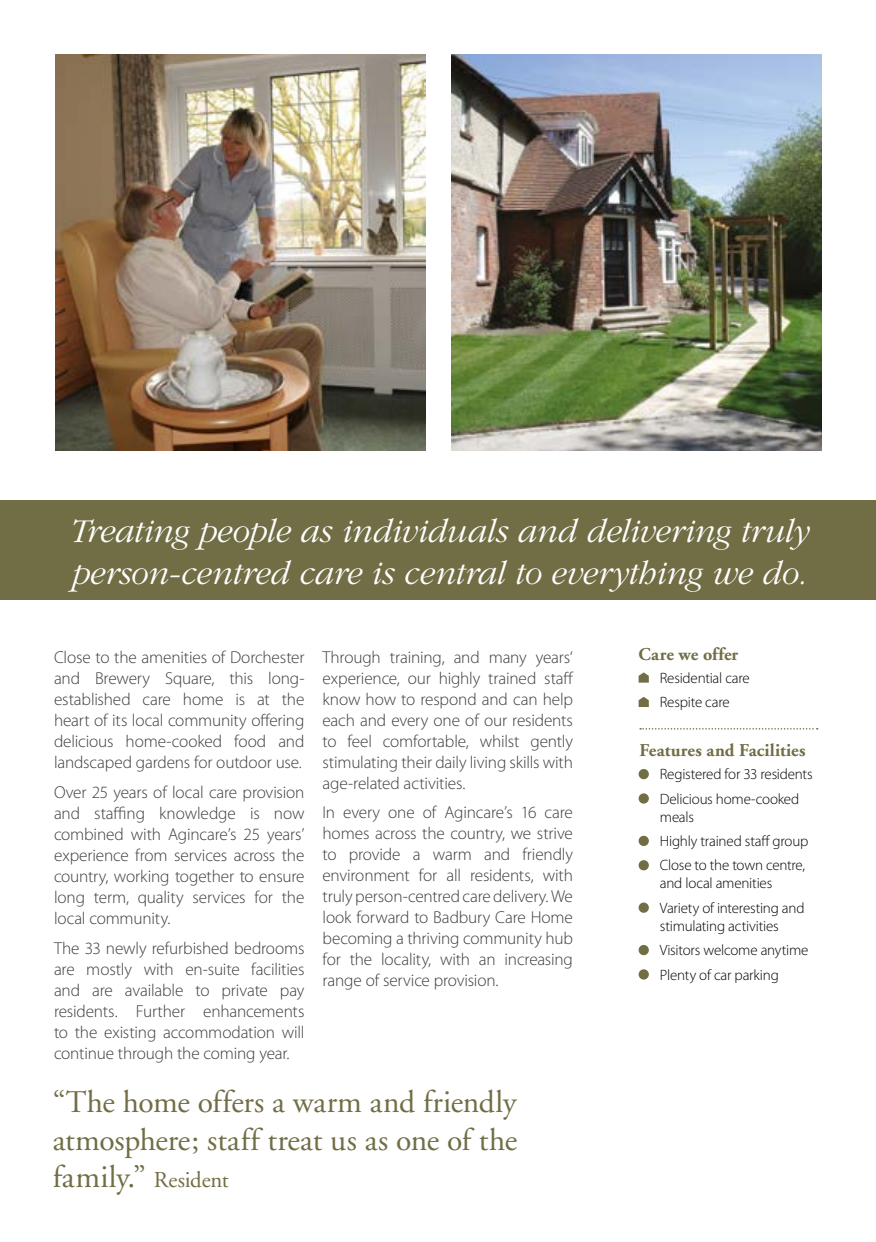
<style>
.page{position:relative;width:876px;height:1242px;background:#fff}
.page>*{position:absolute;margin:0;border:0;box-sizing:border-box;transform-origin:0 0}
.t1{font:italic 300 34.5px/42px "Garamond";letter-spacing:-.005em;color:#fff}
.t2{font:31.5px/37.5px "Adobe Garamond";letter-spacing:-.005em;color:#716d44;text-align:justify}
.t3{font:700 18px "Adobe Garamond";letter-spacing:.005em;color:#716d44}
.t4{font:300 17.25px/21px "Myriad Pro";letter-spacing:-.01em;color:#3c3c3b;text-align:justify}
.t5{font:300 15px/24.5px "Myriad Pro";letter-spacing:-.015em;color:#000}
.s1{font-size:22.65px}
</style>
<div class="page">
<div style="left:0;top:500px;width:876px;height:100px;background:#716d44"></div>
<img style="left:55px;top:54px;width:370px;height:397px">
<img style="left:452px;top:54px;width:370px;height:397px">
<div style="left:639px;top:769px;width:10px;height:10px;background:#716d44;border-radius:50%"></div>
<div style="left:639px;top:793px;width:10px;height:10px;background:#716d44;border-radius:50%"></div>
<div style="left:639px;top:835px;width:10px;height:11px;background:#716d44;border-radius:50%"></div>
<div style="left:639px;top:860px;width:10px;height:10px;background:#716d44;border-radius:50%"></div>
<div style="left:639px;top:902px;width:10px;height:10px;background:#716d44;border-radius:50%"></div>
<div style="left:639px;top:945px;width:10px;height:10px;background:#716d44;border-radius:50%"></div>
<div style="left:639px;top:969px;width:10px;height:10px;background:#716d44;border-radius:50%"></div>
<svg style="left:639px;top:672px;width:10px;height:10px"></svg>
<svg style="left:639px;top:697px;width:10px;height:10px"></svg>
<svg style="left:640px;top:728px;width:178px;height:1px"></svg>
<h1 class="t1" style="left:69px;top:510px;width:740px">Treating people as individuals and delivering truly person-centred care is central to everything we do.</h1>
<p class="t4" style="left:54px;top:646px;width:252px">Close to the amenities of Dorchester and Brewery Square, this long&shy;established care home is at the heart of its local community offering delicious home-cooked food and landscaped gardens for outdoor use.</p>
<p class="t4" style="left:54px;top:781px;width:252px">Over 25 years of local care provision and staffing knowledge is now combined with Agincare’s 25 years’ experience from services across the country, working together to ensure long term, quality services for the local community.</p>
<p class="t4" style="left:54px;top:938px;width:252px">The 33 newly refurbished bedrooms are mostly with en-suite facilities and are available to private pay residents. Further enhancements to the existing accommodation will continue through the coming year.</p>
<p class="t4" style="left:322px;top:646px;width:253px">Through training, and many years‘ experience, our highly trained staff know how to respond and can help each and every one of our residents to feel comfortable, whilst gently stimulating their daily living skills with age-related activities.</p>
<p class="t4" style="left:322px;top:801px;width:252px">In every one of Agincare’s 16 care homes across the country, we strive to provide a warm and friendly environment for all residents, with truly person-centred care delivery. We look forward to Badbury Care Home becoming a thriving community hub for the locality, with an increasing range of service provision.</p>
<h2 class="t2" style="left:53px;top:1084px;width:466px">“The home offers a warm and friendly atmosphere; staff treat us as one of the family.” <span class="s1">Resident</span></h2>
<p class="t3" style="left:639px;top:644px;width:101px">Care we offer</p>
<p class="t5" style="left:660px;top:665px;width:91px">Residential care<br>Respite care</p>
<p class="t3" style="left:639px;top:740px;width:168px">Features and Facilities</p>
<p class="t5" style="left:660px;top:762px;width:154px">Registered for 33 residents<br>Delicious home-cooked</p>
<p class="t5" style="left:660px;top:804px;width:150px">meals<br>Highly trained staff group<br>Close to the town centre,</p>
<p class="t5" style="left:660px;top:871px;width:146px">and local amenities<br>Variety of interesting and</p>
<p class="t5" style="left:660px;top:913px;width:150px">stimulating activities<br>Visitors welcome anytime<br>Plenty of car parking</p>
</div>
